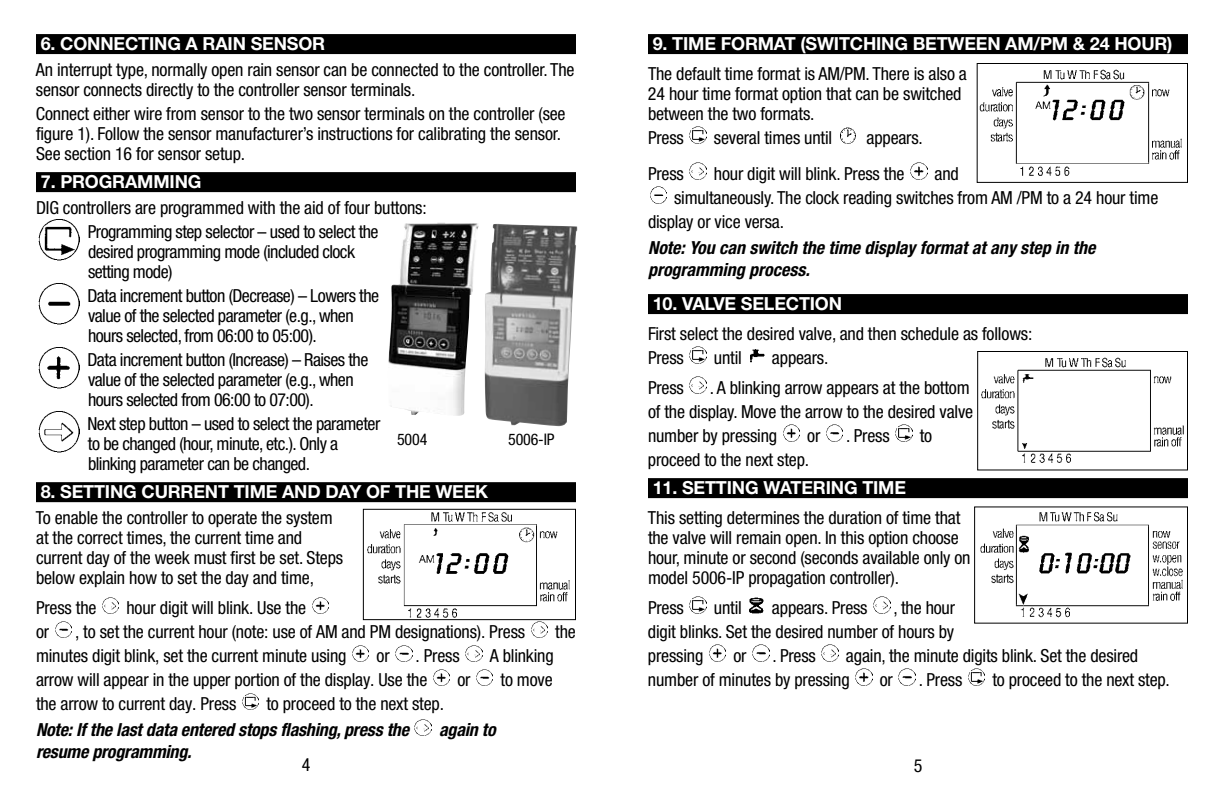
<style>
.page{position:relative;width:1224px;height:792px;background:#fff}
.page>*{position:absolute;margin:0;border:0;box-sizing:border-box;transform-origin:0 0}
.t1{font:condensed 18px/20px "Helvetica Neue";letter-spacing:-.01em;color:#000}
.t2{font:condensed 18px/20px "Helvetica Neue";letter-spacing:-.03em;color:#000}
.t3{font:700 18px "Helvetica Neue";letter-spacing:-.01em;color:#fff}
.t4{font:italic 700 condensed 18px/22px "Helvetica Neue";letter-spacing:-.01em;color:#000}
.t5{font:condensed 16px "Helvetica Neue";letter-spacing:-.01em;color:#000}
</style>
<div class="page">
<div style="left:36px;top:34px;width:540px;height:20px;background:#000"></div>
<div style="left:36px;top:172px;width:540px;height:20px;background:#000"></div>
<div style="left:36px;top:482px;width:540px;height:20px;background:#000"></div>
<img style="left:38px;top:219px;width:41px;height:41px">
<img style="left:38px;top:283px;width:41px;height:41px">
<img style="left:38px;top:347px;width:41px;height:41px">
<img style="left:38px;top:411px;width:41px;height:41px">
<img style="left:102px;top:597px;width:17px;height:17px">
<img style="left:312px;top:597px;width:17px;height:17px">
<img style="left:55px;top:621px;width:17px;height:17px">
<img style="left:531px;top:621px;width:17px;height:17px">
<img style="left:352px;top:645px;width:17px;height:17px">
<img style="left:396px;top:645px;width:16px;height:17px">
<img style="left:466px;top:645px;width:16px;height:17px">
<img style="left:433px;top:669px;width:17px;height:17px">
<img style="left:476px;top:669px;width:17px;height:17px">
<img style="left:242px;top:693px;width:17px;height:17px">
<img style="left:415px;top:719px;width:16px;height:17px">
<img style="left:388px;top:222px;width:91px;height:194px">
<img style="left:367px;top:512px;width:203px;height:106px">
<div style="left:363px;top:509px;width:213px;height:111px;border:1px solid #000"></div>
<img style="left:485px;top:224px;width:92px;height:202px">
<div style="left:648px;top:34px;width:540px;height:20px;background:#000"></div>
<div style="left:648px;top:294px;width:540px;height:20px;background:#000"></div>
<div style="left:648px;top:478px;width:540px;height:20px;background:#000"></div>
<img style="left:690px;top:127px;width:16px;height:17px">
<img style="left:840px;top:127px;width:16px;height:17px">
<img style="left:690px;top:163px;width:16px;height:17px">
<img style="left:911px;top:163px;width:16px;height:17px">
<img style="left:650px;top:187px;width:17px;height:17px">
<img style="left:690px;top:347px;width:16px;height:17px">
<img style="left:750px;top:349px;width:15px;height:14px">
<img style="left:690px;top:377px;width:16px;height:17px">
<img style="left:783px;top:425px;width:17px;height:17px">
<img style="left:826px;top:425px;width:17px;height:17px">
<img style="left:896px;top:425px;width:16px;height:17px">
<img style="left:690px;top:597px;width:16px;height:17px">
<img style="left:749px;top:597px;width:15px;height:17px">
<img style="left:874px;top:597px;width:16px;height:17px">
<img style="left:709px;top:645px;width:17px;height:17px">
<img style="left:752px;top:645px;width:17px;height:17px">
<img style="left:822px;top:645px;width:16px;height:17px">
<img style="left:856px;top:669px;width:16px;height:17px">
<img style="left:899px;top:669px;width:16px;height:17px">
<img style="left:968px;top:669px;width:17px;height:17px">
<img style="left:979px;top:69px;width:203px;height:107px">
<div style="left:977px;top:63px;width:211px;height:120px;border:1px solid #000"></div>
<img style="left:981px;top:357px;width:203px;height:106px">
<div style="left:977px;top:351px;width:211px;height:119px;border:1px solid #000"></div>
<img style="left:980px;top:512px;width:203px;height:106px">
<div style="left:974px;top:506px;width:214px;height:118px;border:1px solid #000"></div>
<p class="t3" style="left:41px;top:33px;width:286px">6. CONNECTING A RAIN SENSOR</p>
<p class="t1" style="left:36px;top:60px;width:540px">An interrupt type, normally open rain sensor can be connected to the controller. The sensor connects directly to the controller sensor terminals.</p>
<p class="t1" style="left:36px;top:104px;width:531px">Connect either wire from sensor to the two sensor terminals on the controller (see figure 1). Follow the sensor manufacturer’s instructions for calibrating the sensor.<br>See section 16 for sensor setup.</p>
<p class="t3" style="left:41px;top:171px;width:162px">7. PROGRAMMING</p>
<p class="t1" style="left:36px;top:196px;width:392px;line-height:24px;text-align:center">DIG controllers are programmed with the aid of four buttons:<br>Programming step selector – used to select the</p>
<p class="t2" style="left:88px;top:242px;width:269px">desired programming mode (included clock setting mode)</p>
<p class="t2" style="left:87px;top:286px;width:293px">Data increment button (Decrease) – Lowers the value of the selected parameter (e.g., when hours selected, from 06:00 to 05:00).</p>
<p class="t2" style="left:87px;top:350px;width:282px">Data increment button (Increase) – Raises the value of the selected parameter (e.g., when hours selected from 06:00 to 07:00).</p>
<p class="t2" style="left:87px;top:414px;width:294px">Next step button – used to select the parameter to be changed (hour, minute, etc.). Only a blinking parameter can be changed.</p>
<p class="t3" style="left:41px;top:481px;width:449px">8. SETTING CURRENT TIME AND DAY OF THE WEEK</p>
<p class="t1" style="left:36px;top:508px;width:309px">To enable the controller to operate the system at the correct times, the current time and current day of the week must first be set. Steps below explain how to set the day and time,</p>
<p class="t1" style="left:36px;top:598px;width:62px">Press the</p>
<p class="t1" style="left:127px;top:598px;width:181px">hour digit will blink. Use the</p>
<p class="t1" style="left:36px;top:622px;width:15px">or</p>
<p class="t1" style="left:75px;top:622px;width:452px">, to set the current hour (note: use of AM and PM designations). Press</p>
<p class="t1" style="left:555px;top:622px;width:22px">the</p>
<p class="t1" style="left:36px;top:646px;width:312px">minutes digit blink, set the current minute using</p>
<p class="t1" style="left:377px;top:646px;width:15px">or</p>
<p class="t1" style="left:416px;top:646px;width:46px">. Press</p>
<p class="t1" style="left:490px;top:646px;width:66px">A blinking</p>
<p class="t1" style="left:36px;top:670px;width:393px">arrow will appear in the upper portion of the display. Use the</p>
<p class="t1" style="left:457px;top:670px;width:15px">or</p>
<p class="t1" style="left:501px;top:670px;width:54px">to move</p>
<p class="t1" style="left:36px;top:694px;width:202px">the arrow to current day. Press</p>
<p class="t1" style="left:266px;top:694px;width:179px">to proceed to the next step.</p>
<p class="t4" style="left:36px;top:719px;width:375px">Note: If the last data entered stops flashing, press the</p>
<p class="t4" style="left:439px;top:719px;width:58px">again to</p>
<p class="t4" style="left:36px;top:741px;width:157px">resume programming.</p>
<p class="t1" style="left:302px;top:755px;width:10px">4</p>
<p class="t5" style="left:397px;top:430px;width:32px">5004</p>
<p class="t5" style="left:508px;top:430px;width:48px">5006-IP</p>
<p class="t3" style="left:653px;top:33px;width:42px">9. TIME</p>
<p class="t3" style="left:721px;top:33px;width:14px">FORMA</p>
<p class="t3" style="left:785px;top:33px;width:33px">T (SWI</p>
<p class="t3" style="left:839px;top:33px;width:24px">TCHING</p>
<p class="t3" style="left:913px;top:33px;width:49px">BETWEEN</p>
<p class="t3" style="left:1005px;top:33px;width:123px">AM/PM &amp; 24 HOUR</p>
<p class="t3" style="left:1167px;top:33px;width:7px">)</p>
<p class="t1" style="left:648px;top:64px;width:320px">The default time format is AM/PM. There is also a<br>24 hour time format option that can be switched between the two formats.</p>
<p class="t1" style="left:648px;top:128px;width:37px">Press</p>
<p class="t1" style="left:714px;top:128px;width:120px">several times until</p>
<p class="t1" style="left:866px;top:128px;width:58px">appears.</p>
<p class="t1" style="left:648px;top:164px;width:37px">Press</p>
<p class="t1" style="left:714px;top:164px;width:192px">hour digit will blink. Press the</p>
<p class="t1" style="left:935px;top:164px;width:26px">and</p>
<p class="t1" style="left:674px;top:188px;width:486px">simultaneously. The clock reading switches from AM /PM to a 24 hour time</p>
<p class="t1" style="left:648px;top:212px;width:138px">display or vice versa.</p>
<p class="t4" style="left:648px;top:236px;width:449px">Note: You can switch the time display format at any step in the programming process.</p>
<p class="t3" style="left:653px;top:293px;width:191px">10. VALVE SELECTION</p>
<p class="t1" style="left:648px;top:322px;width:386px;line-height:24px">First select the desired valve, and then schedule as follows:<br>Press</p>
<p class="t1" style="left:714px;top:348px;width:29px">until</p>
<p class="t1" style="left:772px;top:348px;width:58px">appears.</p>
<p class="t1" style="left:648px;top:376px;width:327px;line-height:24px;text-indent:62px">. A blinking arrow appears at the bottom of the display. Move the arrow to the desired valve number by pressing</p>
<p class="t1" style="left:648px;top:378px;width:37px">Press</p>
<p class="t1" style="left:807px;top:426px;width:15px">or</p>
<p class="t1" style="left:846px;top:426px;width:45px">. Press</p>
<p class="t1" style="left:920px;top:426px;width:14px">to</p>
<p class="t1" style="left:648px;top:450px;width:163px">proceed to the next step.</p>
<p class="t3" style="left:653px;top:477px;width:255px">11. SETTING WATERING TIME</p>
<p class="t1" style="left:648px;top:508px;width:324px">This setting determines the duration of time that the valve will remain open. In this option choose hour, minute or second (seconds available only on model 5006-IP propagation controller).</p>
<p class="t1" style="left:648px;top:598px;width:37px">Press</p>
<p class="t1" style="left:714px;top:598px;width:29px">until</p>
<p class="t1" style="left:772px;top:598px;width:97px">appears. Press</p>
<p class="t1" style="left:648px;top:596px;width:309px;line-height:24px;text-align:justify;text-indent:246px">, the hour digit blinks. Set the desired number of hours by pressing</p>
<p class="t1" style="left:648px;top:644px;width:492px;line-height:24px;text-indent:198px">again, the minute digits blink. Set the desired number of minutes by pressing</p>
<p class="t1" style="left:733px;top:646px;width:15px">or</p>
<p class="t1" style="left:772px;top:646px;width:45px">. Press</p>
<p class="t1" style="left:880px;top:670px;width:15px">or</p>
<p class="t1" style="left:919px;top:670px;width:45px">. Press</p>
<p class="t1" style="left:992px;top:670px;width:179px">to proceed to the next step.</p>
<p class="t1" style="left:914px;top:755px;width:10px">5</p>
</div>
